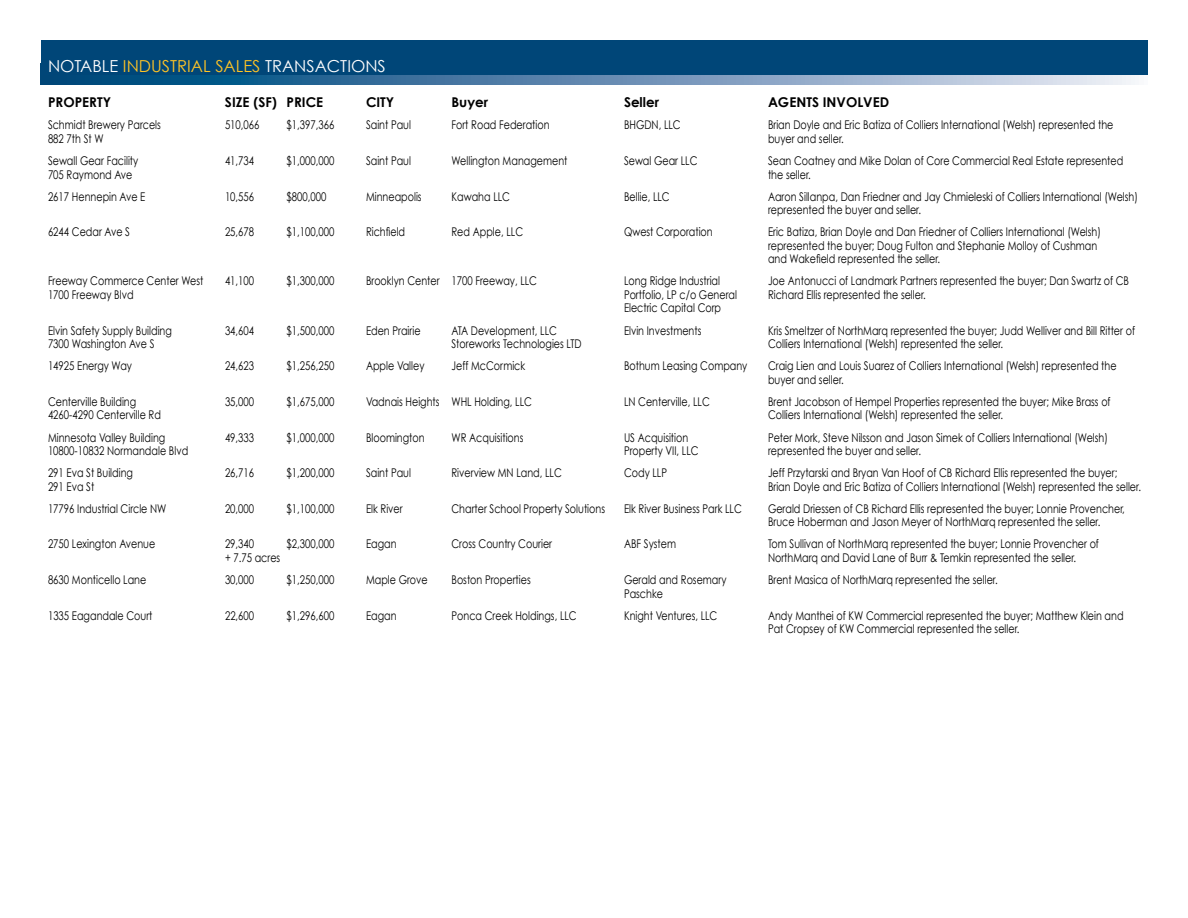
<style>
.page{position:relative;width:1188px;height:918px;background:#fff}
.page>*{position:absolute;margin:0;border:0;box-sizing:border-box;transform-origin:0 0}
.t1{font:16.5px "Century Gothic";color:#fff}
.t2{font:16.5px "Century Gothic";color:#ffc425}
.t3{font:700 13.5px "Century Gothic";color:#000}
.t4{font:12px/13.5px "Century Gothic";color:#000;scale:.8 1}
</style>
<div class="page">
<svg style="left:41px;top:75px;width:1094px;height:9px;background:#658eb2"></svg>
<div style="left:41px;top:40px;width:1107px;height:35px;background:#004678"></div>
<h1 class="t1" style="left:48px;top:56px;width:23px">Notable</h1>
<h1 class="t2" style="left:123px;top:56px;width:111px">INDUSTRIAL Sales</h1>
<h1 class="t1" style="left:265px;top:56px;width:19px">Transactions</h1>
<p class="t3" style="left:48px;top:94px;width:65px">PROPERTY</p>
<p class="t3" style="left:225px;top:94px;width:100px">SIZE (SF) PRICE</p>
<p class="t3" style="left:366px;top:94px;width:30px">CITY</p>
<p class="t3" style="left:452px;top:94px;width:38px">Buyer</p>
<p class="t3" style="left:624px;top:94px;width:37px">Seller</p>
<p class="t3" style="left:768px;top:94px;width:123px">AGENTS INVOLVED</p>
<p class="t4" style="left:48px;top:118px;width:143px">Schmidt Brewery Parcels</p>
<p class="t4" style="left:225px;top:118px;width:45px">510,066</p>
<p class="t4" style="left:287px;top:118px;width:61px">$1,397,366</p>
<p class="t4" style="left:366px;top:118px;width:58px">Saint Paul</p>
<p class="t4" style="left:451px;top:118px;width:124px">Fort Road Federation</p>
<p class="t4" style="left:624px;top:118px;width:72px">BHGDN, LLC</p>
<p class="t4" style="left:768px;top:118px;width:433px">Brian Doyle and Eric Batiza of Colliers International (Welsh) represented the</p>
<p class="t4" style="left:48px;top:132px;width:71px">882 7th St W</p>
<p class="t4" style="left:768px;top:132px;width:96px">buyer and seller.</p>
<p class="t4" style="left:48px;top:154px;width:114px">Sewall Gear Facility</p>
<p class="t4" style="left:225px;top:154px;width:38px">41,734</p>
<p class="t4" style="left:287px;top:154px;width:61px">$1,000,000</p>
<p class="t4" style="left:366px;top:154px;width:58px">Saint Paul</p>
<p class="t4" style="left:451px;top:154px;width:146px">Wellington Management</p>
<p class="t4" style="left:624px;top:154px;width:93px">Sewal Gear LLC</p>
<p class="t4" style="left:768px;top:154px;width:446px">Sean Coatney and Mike Dolan of Core Commercial Real Estate represented</p>
<p class="t4" style="left:48px;top:167px;width:107px">705 Raymond Ave</p>
<p class="t4" style="left:768px;top:167px;width:55px">the seller.</p>
<p class="t4" style="left:48px;top:189px;width:123px">2617 Hennepin Ave E</p>
<p class="t4" style="left:225px;top:189px;width:38px">10,556</p>
<p class="t4" style="left:287px;top:189px;width:51px">$800,000</p>
<p class="t4" style="left:366px;top:189px;width:71px">Minneapolis</p>
<p class="t4" style="left:451px;top:189px;width:75px">Kawaha LLC</p>
<p class="t4" style="left:624px;top:189px;width:59px">Bellie, LLC</p>
<p class="t4" style="left:768px;top:189px;width:464px">Aaron Sillanpa, Dan Friedner and Jay Chmieleski of Colliers International (Welsh) represented the buyer and seller.</p>
<p class="t4" style="left:48px;top:225px;width:104px">6244 Cedar Ave S</p>
<p class="t4" style="left:225px;top:225px;width:38px">25,678</p>
<p class="t4" style="left:287px;top:225px;width:61px">$1,100,000</p>
<p class="t4" style="left:366px;top:225px;width:51px">Richfield</p>
<p class="t4" style="left:451px;top:225px;width:91px">Red Apple, LLC</p>
<p class="t4" style="left:624px;top:225px;width:112px">Qwest Corporation</p>
<p class="t4" style="left:768px;top:225px;width:418px">Eric Batiza, Brian Doyle and Dan Friedner of Colliers International (Welsh) represented the buyer; Doug Fulton and Stephanie Molloy of Cushman and Wakefield represented the seller.</p>
<p class="t4" style="left:48px;top:274px;width:196px">Freeway Commerce Center West</p>
<p class="t4" style="left:225px;top:274px;width:38px">41,100</p>
<p class="t4" style="left:287px;top:274px;width:61px">$1,300,000</p>
<p class="t4" style="left:366px;top:274px;width:215px">Brooklyn Center 1700 Freeway, LLC</p>
<p class="t4" style="left:624px;top:274px;width:122px">Long Ridge Industrial</p>
<p class="t4" style="left:768px;top:274px;width:453px">Joe Antonucci of Landmark Partners represented the buyer; Dan Swartz of CB</p>
<p class="t4" style="left:48px;top:288px;width:108px">1700 Freeway Blvd</p>
<p class="t4" style="left:624px;top:288px;width:143px">Portfolio, LP c/o General</p>
<p class="t4" style="left:768px;top:288px;width:199px">Richard Ellis represented the seller.</p>
<p class="t4" style="left:624px;top:301px;width:123px">Electric Capital Corp</p>
<p class="t4" style="left:48px;top:323px;width:156px">Elvin Safety Supply Building</p>
<p class="t4" style="left:225px;top:323px;width:38px">34,604</p>
<p class="t4" style="left:287px;top:323px;width:61px">$1,500,000</p>
<p class="t4" style="left:366px;top:323px;width:70px">Eden Prairie</p>
<p class="t4" style="left:451px;top:323px;width:133px">ATA Development, LLC</p>
<p class="t4" style="left:624px;top:323px;width:98px">Elvin Investments</p>
<p class="t4" style="left:768px;top:323px;width:460px">Kris Smeltzer of NorthMarq represented the buyer; Judd Welliver and Bill Ritter of</p>
<p class="t4" style="left:48px;top:337px;width:135px">7300 Washington Ave S</p>
<p class="t4" style="left:451px;top:337px;width:164px">Storeworks Technologies LTD</p>
<p class="t4" style="left:768px;top:337px;width:296px">Colliers International (Welsh) represented the seller.</p>
<p class="t4" style="left:48px;top:359px;width:107px">14925 Energy Way</p>
<p class="t4" style="left:225px;top:359px;width:38px">24,623</p>
<p class="t4" style="left:287px;top:359px;width:61px">$1,256,250</p>
<p class="t4" style="left:366px;top:359px;width:75px">Apple Valley</p>
<p class="t4" style="left:451px;top:359px;width:94px">Jeff McCormick</p>
<p class="t4" style="left:624px;top:359px;width:156px">Bothum Leasing Company</p>
<p class="t4" style="left:768px;top:359px;width:437px">Craig Lien and Louis Suarez of Colliers International (Welsh) represented the buyer and seller.</p>
<p class="t4" style="left:48px;top:395px;width:112px">Centerville Building</p>
<p class="t4" style="left:225px;top:395px;width:38px">35,000</p>
<p class="t4" style="left:287px;top:395px;width:61px">$1,675,000</p>
<p class="t4" style="left:366px;top:395px;width:209px">Vadnais Heights WHL Holding, LLC</p>
<p class="t4" style="left:624px;top:395px;width:109px">LN Centerville, LLC</p>
<p class="t4" style="left:768px;top:395px;width:430px">Brent Jacobson of Hempel Properties represented the buyer; Mike Brass of</p>
<p class="t4" style="left:48px;top:408px;width:143px">4260-4290 Centerville Rd</p>
<p class="t4" style="left:768px;top:408px;width:296px">Colliers International (Welsh) represented the seller.</p>
<p class="t4" style="left:48px;top:430px;width:148px">Minnesota Valley Building</p>
<p class="t4" style="left:225px;top:430px;width:38px">49,333</p>
<p class="t4" style="left:287px;top:430px;width:61px">$1,000,000</p>
<p class="t4" style="left:366px;top:430px;width:75px">Bloomington</p>
<p class="t4" style="left:451px;top:430px;width:92px">WR Acquisitions</p>
<p class="t4" style="left:624px;top:430px;width:82px">US Acquisition</p>
<p class="t4" style="left:768px;top:430px;width:426px">Peter Mork, Steve Nilsson and Jason Simek of Colliers International (Welsh)</p>
<p class="t4" style="left:48px;top:444px;width:177px">10800-10832 Normandale Blvd</p>
<p class="t4" style="left:624px;top:444px;width:95px">Property VII, LLC</p>
<p class="t4" style="left:768px;top:444px;width:193px">represented the buyer and seller.</p>
<p class="t4" style="left:48px;top:466px;width:108px">291 Eva St Building</p>
<p class="t4" style="left:225px;top:466px;width:38px">26,716</p>
<p class="t4" style="left:287px;top:466px;width:61px">$1,200,000</p>
<p class="t4" style="left:366px;top:466px;width:58px">Saint Paul</p>
<p class="t4" style="left:451px;top:466px;width:139px">Riverview MN Land, LLC</p>
<p class="t4" style="left:624px;top:466px;width:55px">Cody LLP</p>
<p class="t4" style="left:768px;top:466px;width:438px">Jeff Przytarski and Bryan Van Hoof of CB Richard Ellis represented the buyer;</p>
<p class="t4" style="left:48px;top:479px;width:59px">291 Eva St</p>
<p class="t4" style="left:768px;top:479px;width:468px">Brian Doyle and Eric Batiza of Colliers International (Welsh) represented the seller.</p>
<p class="t4" style="left:48px;top:502px;width:150px">17796 Industrial Circle NW</p>
<p class="t4" style="left:225px;top:502px;width:38px">20,000</p>
<p class="t4" style="left:287px;top:502px;width:61px">$1,100,000</p>
<p class="t4" style="left:366px;top:502px;width:47px">Elk River</p>
<p class="t4" style="left:451px;top:502px;width:193px">Charter School Property Solutions</p>
<p class="t4" style="left:624px;top:502px;width:149px">Elk River Business Park LLC</p>
<p class="t4" style="left:768px;top:502px;width:448px">Gerald Driessen of CB Richard Ellis represented the buyer; Lonnie Provencher,<br>Bruce Hoberman and Jason Meyer of NorthMarq represented the seller.</p>
<p class="t4" style="left:48px;top:537px;width:136px">2750 Lexington Avenue</p>
<p class="t4" style="left:225px;top:537px;width:38px">29,340</p>
<p class="t4" style="left:287px;top:537px;width:61px">$2,300,000</p>
<p class="t4" style="left:366px;top:537px;width:40px">Eagan</p>
<p class="t4" style="left:451px;top:537px;width:127px">Cross Country Courier</p>
<p class="t4" style="left:624px;top:537px;width:67px">ABF System</p>
<p class="t4" style="left:768px;top:537px;width:415px">Tom Sullivan of NorthMarq represented the buyer; Lonnie Provencher of</p>
<p class="t4" style="left:225px;top:551px;width:71px">+ 7.75 acres</p>
<p class="t4" style="left:768px;top:551px;width:387px">NorthMarq and David Lane of Burr &amp; Temkin represented the seller.</p>
<p class="t4" style="left:48px;top:573px;width:125px">8630 Monticello Lane</p>
<p class="t4" style="left:225px;top:573px;width:38px">30,000</p>
<p class="t4" style="left:287px;top:573px;width:61px">$1,250,000</p>
<p class="t4" style="left:366px;top:573px;width:79px">Maple Grove</p>
<p class="t4" style="left:452px;top:573px;width:101px">Boston Properties</p>
<p class="t4" style="left:624px;top:573px;width:130px">Gerald and Rosemary</p>
<p class="t4" style="left:768px;top:573px;width:289px">Brent Masica of NorthMarq represented the seller.</p>
<p class="t4" style="left:624px;top:586px;width:50px">Paschke</p>
<p class="t4" style="left:48px;top:608px;width:132px">1335 Eagandale Court</p>
<p class="t4" style="left:225px;top:608px;width:38px">22,600</p>
<p class="t4" style="left:287px;top:608px;width:61px">$1,296,600</p>
<p class="t4" style="left:366px;top:608px;width:40px">Eagan</p>
<p class="t4" style="left:452px;top:608px;width:158px">Ponca Creek Holdings, LLC</p>
<p class="t4" style="left:624px;top:608px;width:118px">Knight Ventures, LLC</p>
<p class="t4" style="left:768px;top:608px;width:446px">Andy Manthei of KW Commercial represented the buyer; Matthew Klein and<br>Pat Cropsey of KW Commercial represented the seller.</p>
</div>
